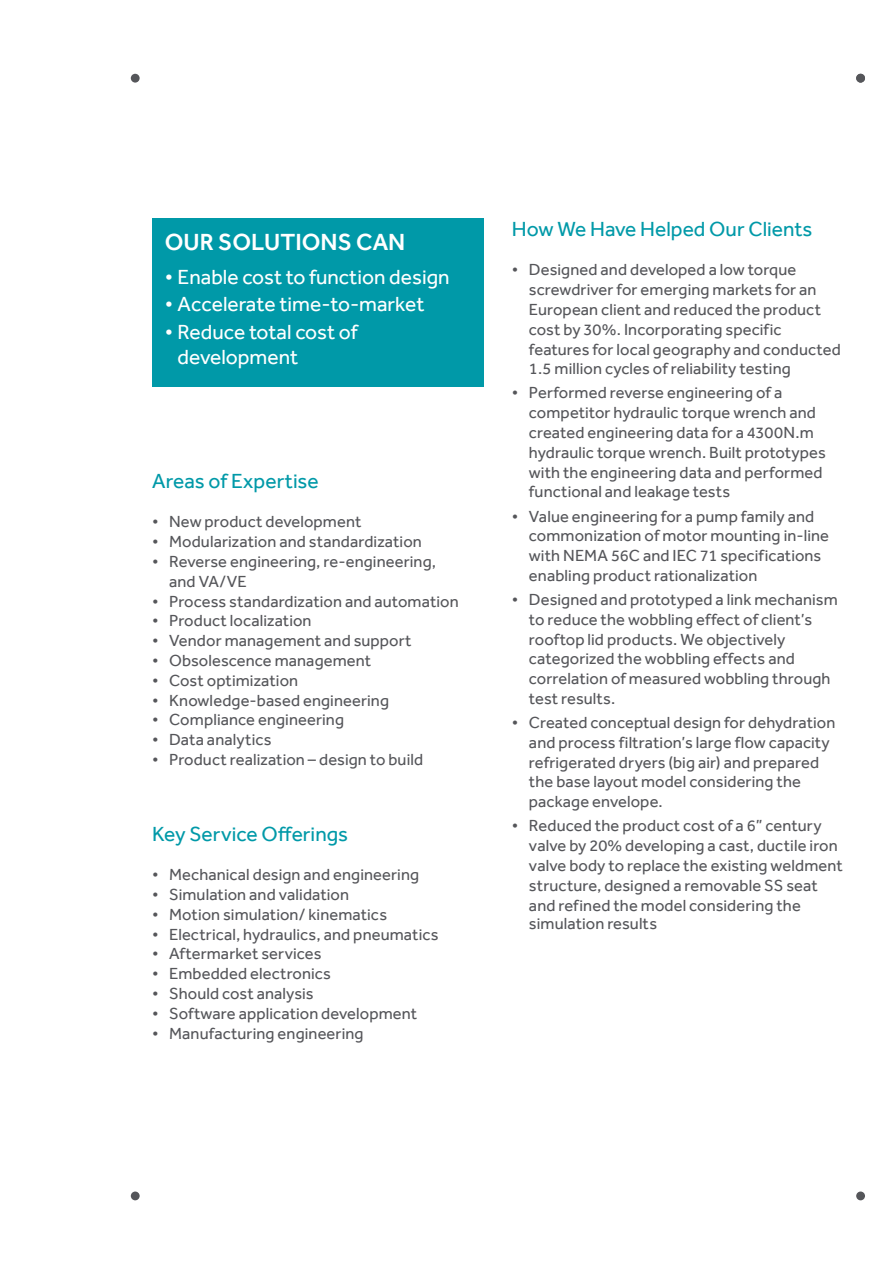
<style>
.page{position:relative;width:893px;height:1263px;background:#fff}
.page>*{position:absolute;margin:0;border:0;box-sizing:border-box;transform-origin:0 0}
.t1{font:500 24px "Cyient";color:#fff}
.t2{font:21px/25.2px "Effra";color:#fff}
.t3{font:21px "Effra";color:#0099a8}
.t4{font:16.5px/19.8px "Effra";letter-spacing:.005em;color:#55565a}
</style>
<div class="page">
<div style="left:131px;top:74px;width:9px;height:9px;background:#55565a;border-radius:50%"></div>
<div style="left:131px;top:1191px;width:9px;height:9px;background:#55565a;border-radius:50%"></div>
<div style="left:856px;top:1191px;width:9px;height:9px;background:#55565a;border-radius:50%"></div>
<div style="left:856px;top:74px;width:9px;height:9px;background:#55565a;border-radius:50%"></div>
<div style="left:152px;top:219px;width:332px;height:168px;background:#0099a8"></div>
<h1 class="t1" style="left:165px;top:228px;width:242px">OUR SOLUTIONS CAN</h1>
<p class="t2" style="left:165px;top:264px;width:286px">• Enable cost to function design</p>
<p class="t2" style="left:165px;top:292px;width:261px">• Accelerate time-to-market</p>
<p class="t2" style="left:178px;top:319px;width:182px;text-indent:-13px">• Reduce total cost of development</p>
<p class="t3" style="left:152px;top:468px;width:168px">Areas of Expertise</p>
<p class="t4" style="left:152px;top:512px;width:211px">• New product development</p>
<p class="t4" style="left:152px;top:531px;width:271px">• Modularization and standardization</p>
<p class="t4" style="left:169px;top:551px;width:268px;text-indent:-17px">• Reverse engineering, re-engineering, and VA/VE</p>
<p class="t4" style="left:152px;top:591px;width:308px">• Process standardization and automation</p>
<p class="t4" style="left:152px;top:611px;width:161px">• Product localization</p>
<p class="t4" style="left:152px;top:630px;width:261px">• Vendor management and support</p>
<p class="t4" style="left:152px;top:650px;width:221px">• Obsolescence management</p>
<p class="t4" style="left:152px;top:670px;width:148px">• Cost optimization</p>
<p class="t4" style="left:152px;top:690px;width:239px">• Knowledge-based engineering</p>
<p class="t4" style="left:152px;top:710px;width:193px">• Compliance engineering</p>
<p class="t4" style="left:152px;top:729px;width:121px">• Data analytics</p>
<p class="t4" style="left:152px;top:749px;width:273px">• Product realization – design to build</p>
<p class="t3" style="left:152px;top:821px;width:198px">Key Service Offerings</p>
<p class="t4" style="left:152px;top:864px;width:269px">• Mechanical design and engineering</p>
<p class="t4" style="left:152px;top:884px;width:199px">• Simulation and validation</p>
<p class="t4" style="left:152px;top:904px;width:236px">• Motion simulation/ kinematics</p>
<p class="t4" style="left:152px;top:924px;width:288px">• Electrical, hydraulics, and pneumatics</p>
<p class="t4" style="left:152px;top:944px;width:171px">• Aftermarket services</p>
<p class="t4" style="left:152px;top:963px;width:180px">• Embedded electronics</p>
<p class="t4" style="left:152px;top:983px;width:163px">• Should cost analysis</p>
<p class="t4" style="left:152px;top:1003px;width:267px">• Software application development</p>
<p class="t4" style="left:152px;top:1023px;width:213px">• Manufacturing engineering</p>
<p class="t3" style="left:512px;top:216px;width:302px">How We Have Helped Our Clients</p>
<p class="t4" style="left:529px;top:260px;width:313px;text-indent:-17px">• Designed and developed a low torque screwdriver for emerging markets for an European client and reduced the product cost by 30%. Incorporating specific features for local geography and conducted 1.5 million cycles of reliability testing</p>
<p class="t4" style="left:529px;top:383px;width:298px;text-indent:-17px">• Performed reverse engineering of a competitor hydraulic torque wrench and created engineering data for a 4300N.m hydraulic torque wrench. Built prototypes with the engineering data and performed functional and leakage tests</p>
<p class="t4" style="left:529px;top:506px;width:302px;text-indent:-17px">• Value engineering for a pump family and commonization of motor mounting in-line with NEMA 56C and IEC 71 specifications enabling product rationalization</p>
<p class="t4" style="left:529px;top:589px;width:310px;text-indent:-17px">• Designed and prototyped a link mechanism to reduce the wobbling effect of client’s rooftop lid products. We objectively categorized the wobbling effects and correlation of measured wobbling through test results.</p>
<p class="t4" style="left:529px;top:712px;width:308px;text-indent:-17px">• Created conceptual design for dehydration and process filtration’s large flow capacity refrigerated dryers (big air) and prepared the base layout model considering the package envelope.</p>
<p class="t4" style="left:529px;top:816px;width:315px;text-indent:-17px">• Reduced the product cost of a 6” century valve by 20% developing a cast, ductile iron valve body to replace the existing weldment structure, designed a removable SS seat and refined the model considering the simulation results</p>
</div>
